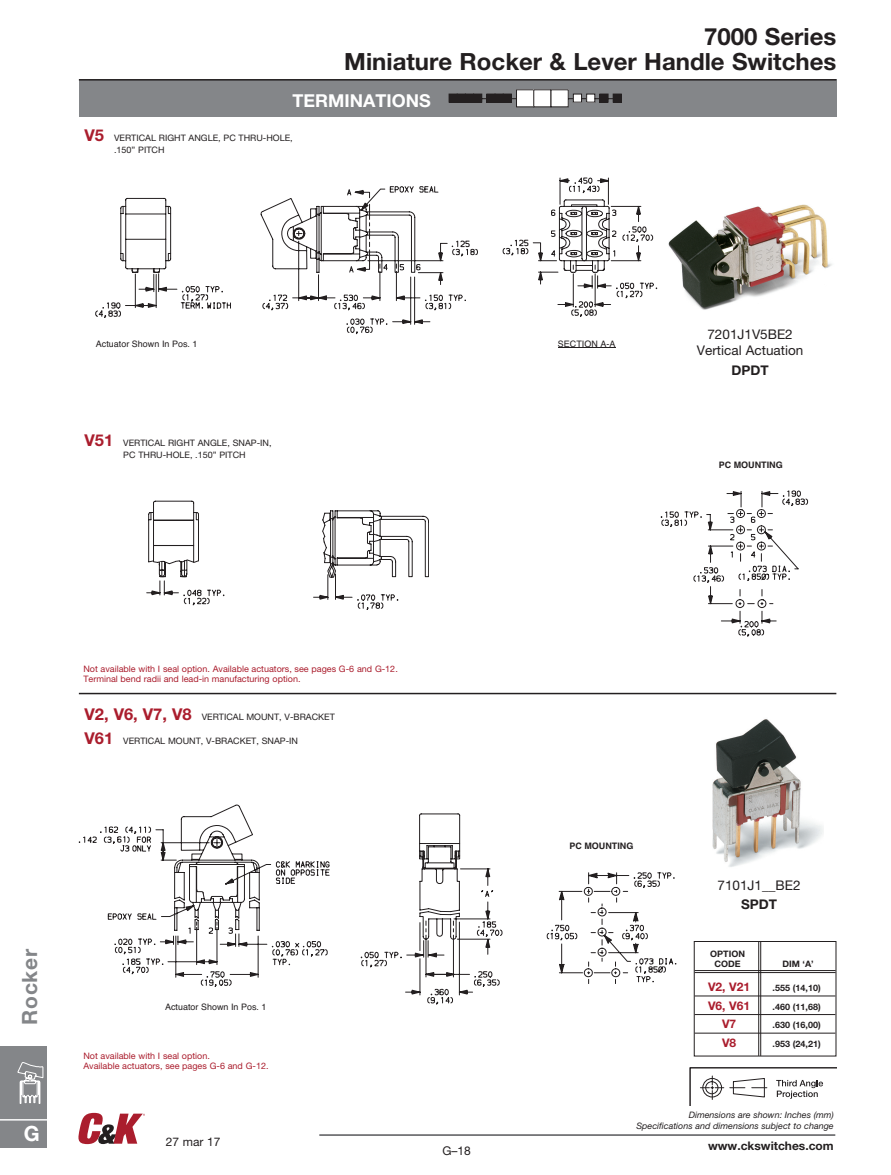
<style>
.page{position:relative;width:891px;height:1175px;background:#fff}
.page>*{position:absolute;margin:0;border:0;box-sizing:border-box;transform-origin:0 0}
.t1{font:700 23.7px/25.2px "Helvetica Neue LT Std";color:#231f20;text-align:right}
.t2{font:700 21px "Helvetica Neue";letter-spacing:.03em;color:#848689}
.t3{font:700 21px "Helvetica Neue";color:#fff}
.t4{font:700 17.85px "Helvetica Neue LT Std";color:#fff}
.t5{font:13.35px/16.4px "Helvetica Neue LT Std";color:#231f20;text-align:center}
.t6{font:700 13.35px "Helvetica Neue LT Std";color:#231f20}
.t7{font:12px "Helvetica Neue LT Std";color:#231f20}
.t8{font:700 11.85px "Helvetica Neue LT Std";color:#231f20}
.t9{font:700 11.85px "Helvetica Neue LT Std";color:#aa1d2d}
.t10{font:11.85px "Helvetica Neue LT Std";color:#231f20}
.t11{font:8.85px/10.4px "Helvetica Neue LT Std";color:#aa1d2d}
.t12{font:8.85px/11.9px "Helvetica Neue LT Std";color:#231f20}
.t13{font:italic 8.85px/11.9px "Helvetica Neue LT Std";color:#231f20;text-align:right}
.t14{font:700 8.85px/10.4px "Helvetica Neue LT Std";color:#231f20;text-align:center}
.t15{font:8.85px "Helvetica";color:#231f20}
.t16{font:700 8.85px "Helvetica";color:#231f20}
.s1{font-weight:700;font-size:16.35px;color:#aa1d2d}
</style>
<div class="page">
<hr style="left:319px;top:1134px;width:516px;height:1px;background:#57585a">
<svg style="left:78px;top:1112px;width:67px;height:32px"></svg>
<div style="left:0;top:1045px;width:47px;height:102px;background:#848689"></div>
<hr style="left:0;top:1119px;width:47px;height:1px;background:#fff">
<svg style="left:17px;top:1062px;width:27px;height:42px"></svg>
<div style="left:79px;top:80px;width:757px;height:37px;background:#848689"></div>
<div style="left:449px;top:94px;width:8px;height:8px;background:#231f20"></div>
<div style="left:457px;top:94px;width:8px;height:8px;background:#231f20"></div>
<div style="left:465px;top:94px;width:9px;height:8px;background:#231f20"></div>
<svg style="left:473px;top:93px;width:15px;height:10px"></svg>
<div style="left:487px;top:94px;width:8px;height:8px;background:#231f20"></div>
<div style="left:495px;top:94px;width:8px;height:8px;background:#231f20"></div>
<svg style="left:503px;top:93px;width:13px;height:10px"></svg>
<div style="left:517px;top:90px;width:17px;height:17px;background:#fff"></div>
<div style="left:516px;top:89px;width:18px;height:18px;border:1px solid #231f20"></div>
<div style="left:534px;top:90px;width:17px;height:17px;background:#fff"></div>
<div style="left:533px;top:89px;width:18px;height:18px;border:1px solid #231f20"></div>
<svg style="left:550px;top:89px;width:64px;height:18px"></svg>
<div style="left:613px;top:94px;width:8px;height:8px;background:#231f20"></div>
<div style="left:613px;top:94px;width:9px;height:8px;border:1px solid #231f20"></div>
<svg style="left:689px;top:1067px;width:147px;height:38px"></svg>
<img style="left:668px;top:204px;width:164px;height:106px">
<img style="left:712px;top:719px;width:111px;height:148px">
<svg style="left:79px;top:804px;width:251px;height:183px"></svg>
<div style="left:320px;top:879px;width:21px;height:56px;background:#fff"></div>
<svg style="left:360px;top:813px;width:142px;height:192px"></svg>
<div style="left:351px;top:885px;width:25px;height:57px;background:#fff"></div>
<svg style="left:547px;top:872px;width:129px;height:112px"></svg>
<svg style="left:146px;top:501px;width:283px;height:109px"></svg>
<svg style="left:661px;top:490px;width:147px;height:147px"></svg>
<hr style="left:558px;top:347px;width:58px;height:1px;background:#231f20">
<svg style="left:95px;top:178px;width:562px;height:157px"></svg>
<hr style="left:79px;top:693px;width:757px;height:1px;background:#231f20">
<hr style="left:695px;top:970px;width:141px;height:1px;background:#231f20">
<hr style="left:695px;top:972px;width:141px;height:1px;background:#231f20">
<hr style="left:695px;top:995px;width:140px;height:1px;background:#231f20">
<hr style="left:695px;top:1014px;width:140px;height:1px;background:#231f20">
<hr style="left:695px;top:1032px;width:140px;height:1px;background:#231f20">
<div style="left:694px;top:941px;width:142px;height:115px;border:1px solid #231f20"></div>
<hr style="left:760px;top:941px;width:1px;height:114px;background:#231f20">
<hr style="left:758px;top:941px;width:1px;height:114px;background:#231f20">
<hr style="left:79px;top:79px;width:757px;height:2px;background:#231f20">
<h1 class="t1" style="left:344px;top:23px;width:494px">7000 Series<br>Miniature Rocker &amp; Lever Handle Switches</h1>
<h3 class="t4" style="left:292px;top:90px;width:140px">TERMINATIONS</h3>
<p class="t12" style="left:114px;top:132px;width:180px;text-indent:-30px"><span class="s1">V5</span> VERTICAL RIGHT ANGLE, PC THRU-HOLE, .150” PITCH</p>
<p class="t15" style="left:96px;top:337px;width:103px">Actuator Shown In Pos. 1</p>
<p class="t15" style="left:558px;top:337px;width:59px">SECTION A-A</p>
<p class="t12" style="left:123px;top:437px;width:150px;text-indent:-39px"><span class="s1">V51</span> VERTICAL RIGHT ANGLE, SNAP-IN,<br>PC THRU-HOLE, .150” PITCH</p>
<h3 class="t5" style="left:697px;top:326px;width:108px">7201J1V5BE2<br>Vertical Actuation</h3>
<h3 class="t6" style="left:731px;top:362px;width:39px">DPDT</h3>
<p class="t16" style="left:719px;top:457px;width:66px">PC MOUNTING</p>
<p class="t11" style="left:83px;top:663px;width:316px">Not available with I seal option. Available actuators, see pages G-6 and G-12.<br>Terminal bend radii and lead-in manufacturing option.</p>
<p class="t12" style="left:84px;top:711px;width:252px"><span class="s1">V2, V6, V7, V8</span> VERTICAL MOUNT, V-BRACKET</p>
<p class="t12" style="left:84px;top:735px;width:215px"><span class="s1">V61</span> VERTICAL MOUNT, V-BRACKET, SNAP-IN</p>
<h2 class="t2" style="left:17px;top:1024px;width:77px;rotate:-90deg">Rocker</h2>
<h2 class="t3" style="left:24px;top:1120px;width:17px">G</h2>
<p class="t15" style="left:165px;top:1001px;width:103px">Actuator Shown In Pos. 1</p>
<p class="t11" style="left:83px;top:1050px;width:187px">Not available with I seal option.<br>Available actuators, see pages G-6 and G-12.</p>
<h3 class="t10" style="left:166px;top:1134px;width:56px">27 mar 17</h3>
<h3 class="t7" style="left:442px;top:1143px;width:30px">G–18</h3>
<p class="t16" style="left:569px;top:838px;width:65px">PC MOUNTING</p>
<h3 class="t5" style="left:718px;top:876px;width:85px">7101J1__BE2</h3>
<h3 class="t6" style="left:741px;top:896px;width:38px">SPDT</h3>
<p class="t14" style="left:710px;top:948px;width:36px">OPTION<br>CODE</p>
<p class="t14" style="left:782px;top:958px;width:33px">DIM ‘A’</p>
<h3 class="t9" style="left:708px;top:979px;width:44px">V2, V21</h3>
<p class="t14" style="left:773px;top:982px;width:50px">.555 (14,10)</p>
<h3 class="t9" style="left:708px;top:998px;width:44px">V6, V61</h3>
<p class="t14" style="left:773px;top:1001px;width:50px">.460 (11,68)</p>
<h3 class="t9" style="left:722px;top:1016px;width:16px">V7</h3>
<p class="t14" style="left:773px;top:1019px;width:50px">.630 (16,00)</p>
<h3 class="t9" style="left:722px;top:1035px;width:16px">V8</h3>
<p class="t14" style="left:773px;top:1038px;width:50px">.953 (24,21)</p>
<p class="t13" style="left:636px;top:1108px;width:199px">Dimensions are shown: Inches (mm)<br>Specifications and dimensions subject to change</p>
<h3 class="t8" style="left:708px;top:1138px;width:127px">www.ckswitches.com</h3>
</div>
